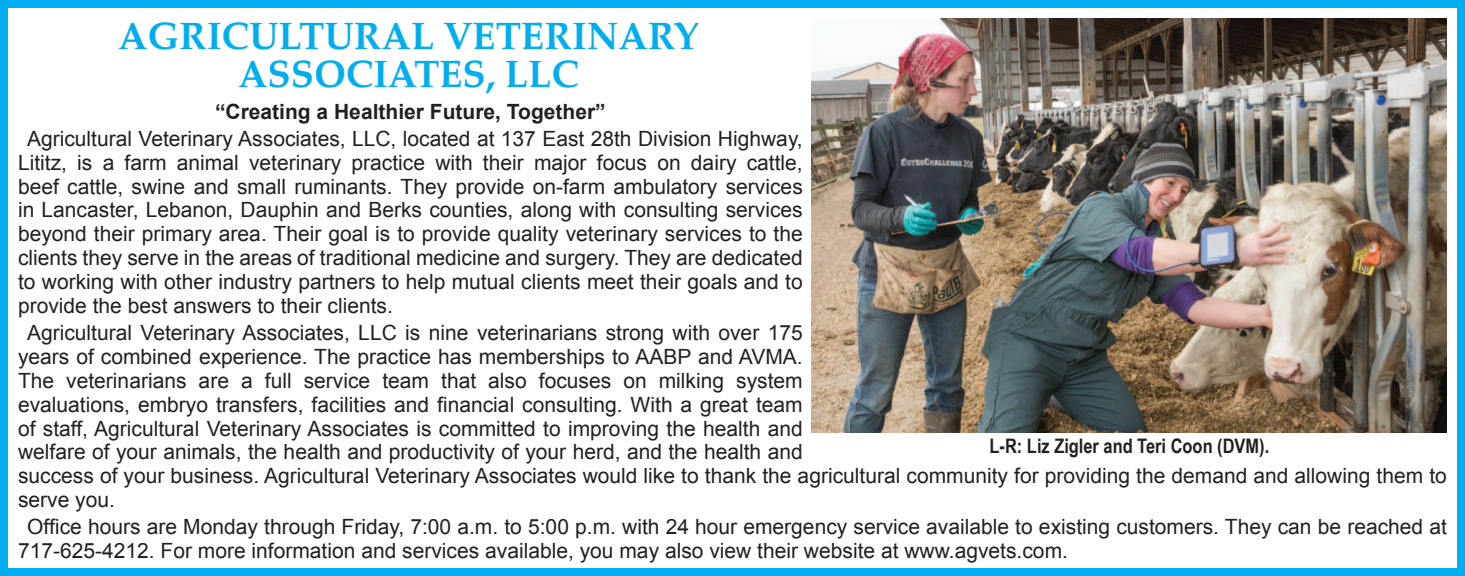
<style>
.page{position:relative;width:1465px;height:576px;background:#fff}
.page>*{position:absolute;margin:0;border:0;box-sizing:border-box;transform-origin:0 0}
.t1{font:700 38px/38px "Palatino";color:#00aeef;text-align:center}
.t2{font:21px/24px "Arial";color:#231f20}
.t3{font:700 21px "Arial";color:#231f20}
.t4{font:700 20px "Arial Narrow";color:#231f20}
</style>
<div class="page">
<div style="left:0;top:0;width:1464px;height:576px;border:8px solid #00aeef"></div>
<img style="left:811px;top:18px;width:635px;height:414px">
<p class="t1" style="left:118px;top:16px;width:582px">AGRICULTURAL VETERINARY<br>ASSOCIATES, LLC</p>
<p class="t3" style="left:215px;top:98px;width:392px">“Creating a Healthier Future, Together”</p>
<p class="t2" style="left:18px;top:127px;width:786px;text-align:justify;text-indent:9px">Agricultural Veterinary Associates, LLC, located at 137 East 28th Division Highway, Lititz, is a farm animal veterinary practice with their major focus on dairy cattle, beef cattle, swine and small ruminants. They provide on-farm ambulatory services in Lancaster, Lebanon, Dauphin and Berks counties, along with consulting services beyond their primary area. Their goal is to provide quality veterinary services to the clients they serve in the areas of traditional medicine and surgery. They are dedicated to working with other industry partners to help mutual clients meet their goals and to provide the best answers to their clients.</p>
<p class="t2" style="left:18px;top:321px;width:1430px;text-indent:9px">Agricultural Veterinary Associates, LLC is nine veterinarians strong with over 175<br>years of combined experience. The practice has memberships to AABP and AVMA.<br>The veterinarians are a full service team that also focuses on milking system<br>evaluations, embryo transfers, facilities and financial consulting. With a great team<br>of staff, Agricultural Veterinary Associates is committed to improving the health and<br>welfare of your animals, the health and productivity of your herd, and the health and<br>success of your business. Agricultural Veterinary Associates would like to thank the agricultural community for providing the demand and allowing them to serve you.</p>
<p class="t2" style="left:18px;top:515px;width:1430px;text-indent:9px">Office hours are Monday through Friday, 7:00 a.m. to 5:00 p.m. with 24 hour emergency service available to existing customers. They can be reached at<br>717-625-4212. For more information and services available, you may also view their website at www.agvets.com.</p>
<p class="t4" style="left:989px;top:431px;width:281px">L-R: Liz Zigler and Teri Coon (DVM).</p>
</div>
